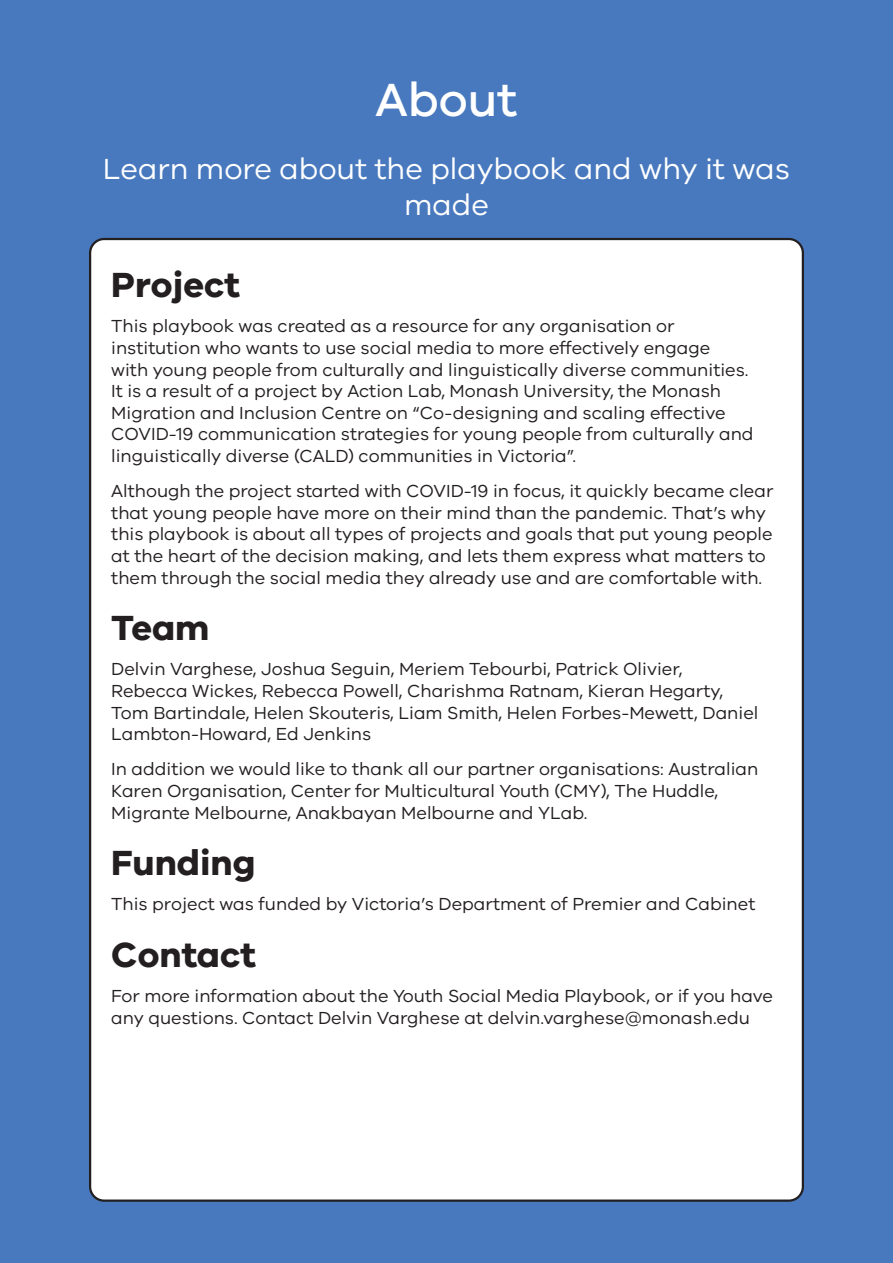
<style>
.page{position:relative;width:893px;height:1263px;background:#4879be}
.page>*{position:absolute;margin:0;border:0;box-sizing:border-box;transform-origin:0 0}
.t1{font:500 48px "VIC";color:#fff}
.t2{font:700 36px "VIC";color:#231f20}
.t3{font:30px/36px "VIC";color:#fff;text-align:center}
.t4{font:18px/21.6px "VIC";color:#231f20}
</style>
<div class="page">
<div style="left:90px;top:239px;width:713px;height:961px;background:#fff;border-radius:14px"></div>
<h1 class="t1" style="left:376px;top:71px;width:143px">About</h1>
<h3 class="t3" style="left:103px;top:149px;width:689px">Learn more about the playbook and why it was made</h3>
<h2 class="t2" style="left:111px;top:263px;width:130px">Project</h2>
<p class="t4" style="left:111px;top:315px;width:644px">This playbook was created as a resource for any organisation or institution who wants to use social media to more effectively engage<br>with young people from culturally and linguistically diverse communities.<br>It is a result of a project by Action Lab, Monash University, the Monash Migration and Inclusion Centre on “Co-designing and scaling effective COVID-19 communication strategies for young people from culturally and linguistically diverse (CALD) communities in Victoria”.</p>
<p class="t4" style="left:111px;top:480px;width:664px">Although the project started with COVID-19 in focus, it quickly became clear that young people have more on their mind than the pandemic. That’s why this playbook is about all types of projects and goals that put young people at the heart of the decision making, and lets them express what matters to them through the social media they already use and are comfortable with.</p>
<h2 class="t2" style="left:111px;top:606px;width:100px">Team</h2>
<p class="t4" style="left:111px;top:658px;width:649px">Delvin Varghese, Joshua Seguin, Meriem Tebourbi, Patrick Olivier, Rebecca Wickes, Rebecca Powell, Charishma Ratnam, Kieran Hegarty, Tom Bartindale, Helen Skouteris, Liam Smith, Helen Forbes-Mewett, Daniel Lambton-Howard, Ed Jenkins</p>
<p class="t4" style="left:111px;top:758px;width:649px">In addition we would like to thank all our partner organisations: Australian<br>Karen Organisation, Center for Multicultural Youth (CMY), The Huddle,<br>Migrante Melbourne, Anakbayan Melbourne and YLab.</p>
<h2 class="t2" style="left:111px;top:841px;width:146px">Funding</h2>
<p class="t4" style="left:111px;top:893px;width:646px">This project was funded by Victoria’s Department of Premier and Cabinet</p>
<h2 class="t2" style="left:111px;top:932px;width:146px">Contact</h2>
<p class="t4" style="left:111px;top:985px;width:663px">For more information about the Youth Social Media Playbook, or if you have any questions. Contact Delvin Varghese at delvin.varghese@monash.edu</p>
</div>
